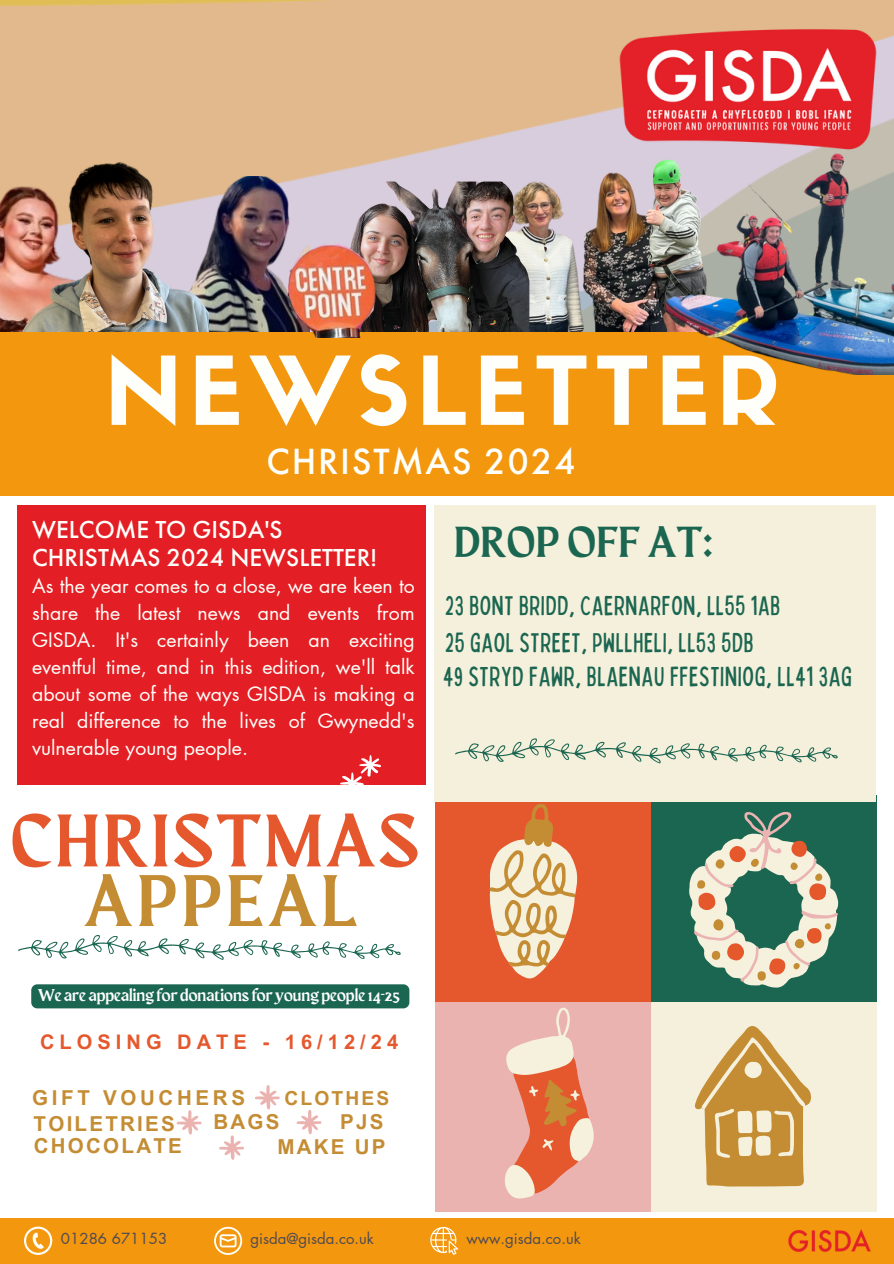
<style>
.page{position:relative;width:894px;height:1264px;background:#fff}
.page>*{position:absolute;margin:0;border:0;box-sizing:border-box;transform-origin:0 0}
.t1{font:93px "Sifonn Basic";letter-spacing:.08em;color:#fefffa}
.t2{font:74.55px "Maragsa Display";letter-spacing:.06em;color:#e5582d}
.t3{font:73.05px "Maragsa Display";letter-spacing:.085em;color:#c48c33}
.t4{font:43.35px "Maragsa Display";letter-spacing:.025em;color:#1b6651}
.t5{font:500 37.8px "Futura PT";letter-spacing:.05em;color:#fefffa}
.t6{font:condensed 27.6px "Bobby Jones";letter-spacing:.025em;color:#1b6651}
.t7{font:condensed 27.3px "Bobby Jones";letter-spacing:.025em;color:#1b6651}
.t8{font:500 25.5px/28.2px "Futura PT";color:#fefffa}
.t9{font:700 20.55px "Arial MT Pro";letter-spacing:.11em;color:#c48c33}
.t10{font:700 20.55px "Arial MT Pro";letter-spacing:.175em;color:#c48c33}
.t11{font:700 20.1px "Arial MT Pro";letter-spacing:.25em;color:#e5582e}
.t12{font:19.5px/27px "Futura LT Pro";color:#fefffa;text-align:justify}
.t13{font:700 19.35px "Arial MT Pro";letter-spacing:.11em;color:#c48c33}
.t14{font:17.1px "Maragsa Display";color:#fff}
.t15{font:15px "Futura LT Pro";color:#4f4a51}
</style>
<div class="page">
<img style="left:0;top:0;width:666px;height:202px">
<img style="left:208px;top:176px;width:101px;height:157px">
<img style="left:0;top:161px;width:21px;height:172px">
<img style="left:480px;top:172px;width:152px;height:161px">
<img style="left:321px;top:181px;width:208px;height:179px;border-radius:4px">
<img style="left:632px;top:163px;width:34px;height:170px">
<img style="left:21px;top:127px;width:187px;height:206px">
<div style="left:0;top:333px;width:893px;height:163px;background:#f3970e"></div>
<img style="left:601px;top:16px;width:65px;height:147px">
<div style="left:17px;top:505px;width:408px;height:279px;background:#e41e25"></div>
<div style="left:0;top:1218px;width:893px;height:45px;background:#f3970e"></div>
<img style="left:788px;top:1229px;width:83px;height:23px">
<svg style="left:24px;top:1226px;width:28px;height:28px"></svg>
<svg style="left:214px;top:1226px;width:28px;height:28px"></svg>
<svg style="left:430px;top:1226px;width:28px;height:28px"></svg>
<img style="left:666px;top:0;width:227px;height:375px">
<img style="left:267px;top:202px;width:153px;height:135px">
<svg style="left:339px;top:755px;width:42px;height:30px"></svg>
<div style="left:648px;top:795px;width:228px;height:213px;background:#1b6651"></div>
<div style="left:650px;top:1002px;width:226px;height:209px;background:#f5f0dc"></div>
<div style="left:434px;top:795px;width:216px;height:209px;background:#e5582e"></div>
<svg style="left:489px;top:804px;width:88px;height:175px"></svg>
<div style="left:434px;top:1002px;width:216px;height:209px;background:#eab3b0"></div>
<svg style="left:689px;top:811px;width:149px;height:177px"></svg>
<svg style="left:695px;top:1026px;width:115px;height:160px"></svg>
<svg style="left:505px;top:1007px;width:89px;height:191px"></svg>
<div style="left:434px;top:505px;width:441px;height:296px;background:#f5f0dc"></div>
<svg style="left:255px;top:1085px;width:24px;height:24px"></svg>
<svg style="left:177px;top:1110px;width:24px;height:24px"></svg>
<svg style="left:219px;top:1135px;width:25px;height:25px"></svg>
<svg style="left:18px;top:935px;width:382px;height:24px"></svg>
<svg style="left:296px;top:1110px;width:25px;height:24px"></svg>
<div style="left:31px;top:984px;width:378px;height:24px;background:#1b6651;border-radius:6px"></div>
<svg style="left:455px;top:738px;width:382px;height:26px"></svg>
<p class="t1" style="left:105px;top:355px;width:675px">NEWSLETTER</p>
<p class="t5" style="left:266px;top:437px;width:311px">CHRISTMAS 2024</p>
<p class="t8" style="left:32px;top:515px;width:346px">WELCOME TO GISDA'S<br>CHRISTMAS 2024 NEWSLETTER!</p>
<p class="t12" style="left:32px;top:573px;width:384px">As the year comes to a close, we are keen to share the latest news and events from GISDA. It's certainly been an exciting eventful time, and in this edition, we'll talk about some of the ways GISDA is making a real difference to the lives of Gwynedd's vulnerable young people.</p>
<p class="t2" style="left:11px;top:808px;width:408px">CHRISTMAS</p>
<p class="t3" style="left:85px;top:869px;width:272px">APPEAL</p>
<h6 class="t14" style="left:38px;top:987px;width:363px">We are appealing for donations for young people 14-25</h6>
<h6 class="t11" style="left:40px;top:1034px;width:359px">CLOSING DATE - 16/12/24</h6>
<h4 class="t10" style="left:32px;top:1090px;width:214px">GIFT VOUCHERS</h4>
<p class="t13" style="left:284px;top:1090px;width:106px">CLOTHES</p>
<p class="t9" style="left:34px;top:1116px;width:143px">TOILETRIES</p>
<p class="t9" style="left:213px;top:1113px;width:68px">BAGS</p>
<p class="t9" style="left:340px;top:1114px;width:45px">PJS</p>
<h1 class="t9" style="left:34px;top:1137px;width:150px">CHOCOLATE</h1>
<p class="t9" style="left:277px;top:1138px;width:110px">MAKE UP</p>
<h6 class="t4" style="left:454px;top:523px;width:260px">DROP OFF AT:</h6>
<p class="t7" style="left:445px;top:588px;width:336px">23 BONT BRIDD, CAERNARFON, LL55 1AB</p>
<p class="t7" style="left:445px;top:624px;width:310px">25 GAOL STREET, PWLLHELI, LL53 5DB</p>
<p class="t6" style="left:443px;top:659px;width:410px">49 STRYD FAWR, BLAENAU FFESTINIOG, LL41 3AG</p>
<p class="t15" style="left:61px;top:1231px;width:108px">01286 671153</p>
<p class="t15" style="left:250px;top:1231px;width:125px">gisda@gisda.co.uk</p>
<p class="t15" style="left:466px;top:1231px;width:116px">www.gisda.co.uk</p>
</div>
